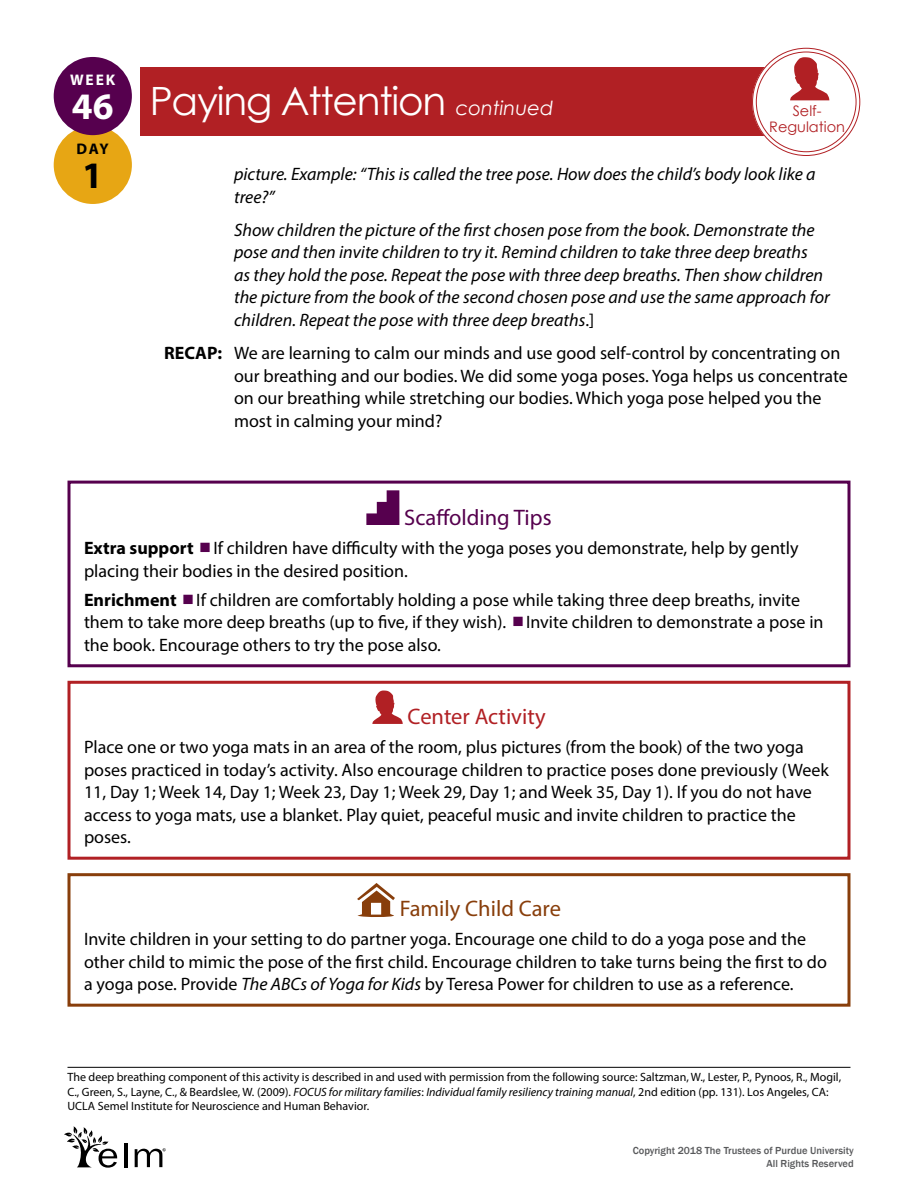
<style>
.page{position:relative;width:918px;height:1188px;background:#fff}
.page>*{position:absolute;margin:0;border:0;box-sizing:border-box;transform-origin:0 0}
.t1{font:39px "Century Gothic";letter-spacing:-.03em;color:#fff}
.t2{font:700 37.5px "Myriad Pro";color:#fff}
.t3{font:700 37.5px "Myriad Pro";color:#000}
._4-01_Scaffolding_Ti{font:22.5px "Myriad Pro";color:#56004e}
._4-04_FCC_Subhead{font:22.5px "Myriad Pro";color:#883e0b}
._4-03_Center_Subhead{font:22.5px "Myriad Pro";color:#b12024}
._4-05_Ctr_FCC_Body{font:18px/22.5px "Myriad Pro";color:#000}
._3-03_Lesson_Body_GR{font:italic 18px/22.5px "Myriad Pro";color:#000}
._4-02_Scaffolding_Ti{font:18px/22.5px "Myriad Pro";color:#000}
._3-04_Lesson_Body_Bo{font:18px/22.5px "Myriad Pro";color:#000}
.t4{font:700 15.45px "Myriad Pro";color:#fff}
.t5{font:700 15.45px "Myriad Pro";color:#000}
.t6{font:14.55px/15.9px "Century Gothic";color:#b12024;text-align:center}
._3-09_Informed_By_Ci{font:12px/14.4px "Myriad Pro";color:#000}
.t7{font:500 10.5px/12.6px "Franklin Gothic";color:#58595b;text-align:right}
.s1{font-style:italic;font-size:19.5px}
.s2{font-style:normal}
.s3{font-weight:700}
.s4{font-style:italic}
</style>
<div class="page">
<div style="left:140px;top:68px;width:630px;height:68px;background:#b12024"></div>
<div style="left:54px;top:126px;width:78px;height:78px;background:#e7a614;border-radius:50%"></div>
<div style="left:54px;top:57px;width:78px;height:78px;background:#56004e;border-radius:50%"></div>
<div style="left:754px;top:50px;width:104px;height:104px;background:#fff;border-radius:50%"></div>
<div style="left:752px;top:48px;width:108px;height:108px;border:4px solid #fff;border-radius:50%"></div>
<svg style="left:790px;top:57px;width:39px;height:43px"></svg>
<svg style="left:366px;top:490px;width:33px;height:35px"></svg>
<div style="left:68px;top:481px;width:782px;height:186px;border:3px solid #56004e"></div>
<svg style="left:372px;top:691px;width:31px;height:33px"></svg>
<div style="left:68px;top:681px;width:782px;height:179px;border:3px solid #b12024"></div>
<svg style="left:357px;top:883px;width:38px;height:34px"></svg>
<div style="left:68px;top:873px;width:782px;height:134px;border:3px solid #883e0b"></div>
<hr style="left:68px;top:1067px;width:782px;height:1px;background:#000">
<hr style="left:124px;top:1143px;width:3px;height:24px;background:#000">
<svg style="left:64px;top:1126px;width:53px;height:42px"></svg>
<svg style="left:135px;top:1148px;width:31px;height:19px"></svg>
<p class="t4" style="left:70px;top:69px;width:47px">WEEK</p>
<h2 class="t2" style="left:72px;top:82px;width:43px">46</h2>
<p class="t5" style="left:77px;top:138px;width:34px">DAY</p>
<h2 class="t3" style="left:82px;top:151px;width:22px">1</h2>
<h1 class="t1" style="left:150px;top:74px;width:405px">Paying Attention <span class="s1">continued</span></h1>
<p class="t6" style="left:769px;top:103px;width:77px">Self-<br>Regulation</p>
<p class="_3-03_Lesson_Body_GR" style="left:234px;top:162px;width:583px">picture. Example: “This is called the tree pose. How does the child’s body look like a tree?”</p>
<p class="_3-03_Lesson_Body_GR" style="left:234px;top:218px;width:597px">Show children the picture of the first chosen pose from the book. Demonstrate the pose and then invite children to try it. Remind children to take three deep breaths<br>as they hold the pose. Repeat the pose with three deep breaths. Then show children the picture from the book of the second chosen pose and use the same approach for children. Repeat the pose with three deep breaths<span class="s2">.]</span></p>
<p class="_3-04_Lesson_Body_Bo" style="left:234px;top:342px;width:615px;text-indent:-70px"><span class="s3">RECAP:</span> We are learning to calm our minds and use good self-control by concentrating on our breathing and our bodies. We did some yoga poses. Yoga helps us concentrate on our breathing while stretching our bodies. Which yoga pose helped you the most in calming your mind?</p>
<p class="_4-01_Scaffolding_Ti" style="left:404px;top:503px;width:149px">Scaffolding Tips</p>
<p class="_4-02_Scaffolding_Ti" style="left:84px;top:536px;width:716px"><span class="s3">Extra support</span> If children have difficulty with the yoga poses you demonstrate, help by gently placing their bodies in the desired position.</p>
<p class="_4-02_Scaffolding_Ti" style="left:84px;top:588px;width:741px"><span class="s3">Enrichment</span> If children are comfortably holding a pose while taking three deep breaths, invite them to take more deep breaths (up to five, if they wish). Invite children to demonstrate a pose in the book. Encourage others to try the pose also.</p>
<p class="_4-03_Center_Subhead" style="left:408px;top:703px;width:140px">Center Activity</p>
<p class="_4-05_Ctr_FCC_Body" style="left:84px;top:736px;width:746px">Place one or two yoga mats in an area of the room, plus pictures (from the book) of the two yoga poses practiced in today’s activity. Also encourage children to practice poses done previously (Week 11, Day 1; Week 14, Day 1; Week 23, Day 1; Week 29, Day 1; and Week 35, Day 1). If you do not have access to yoga mats, use a blanket. Play quiet, peaceful music and invite children to practice the poses.</p>
<h1 class="_4-04_FCC_Subhead" style="left:400px;top:894px;width:163px">Family Child Care</h1>
<p class="_4-05_Ctr_FCC_Body" style="left:84px;top:928px;width:745px">Invite children in your setting to do partner yoga. Encourage one child to do a yoga pose and the other child to mimic the pose of the first child. Encourage children to take turns being the first to do a yoga pose. Provide <span class="s4">The ABCs of Yoga for Kids</span> by Teresa Power for children to use as a reference.</p>
<p class="_3-09_Informed_By_Ci" style="left:68px;top:1070px;width:775px">The deep breathing component of this activity is described in and used with permission from the following source: Saltzman, W., Lester, P., Pynoos, R., Mogil,<br>C., Green, S., Layne, C., &amp; Beardslee, W. (2009). <span class="s4">FOCUS for military families</span>: <span class="s4">Individual family resiliency training manual</span>, 2nd edition (pp. 131). Los Angeles, CA:<br>UCLA Semel Institute for Neuroscience and Human Behavior.</p>
<p class="t7" style="left:633px;top:1145px;width:223px">Copyright 2018 The Trustees of Purdue University<br>All Rights Reserved</p>
</div>
